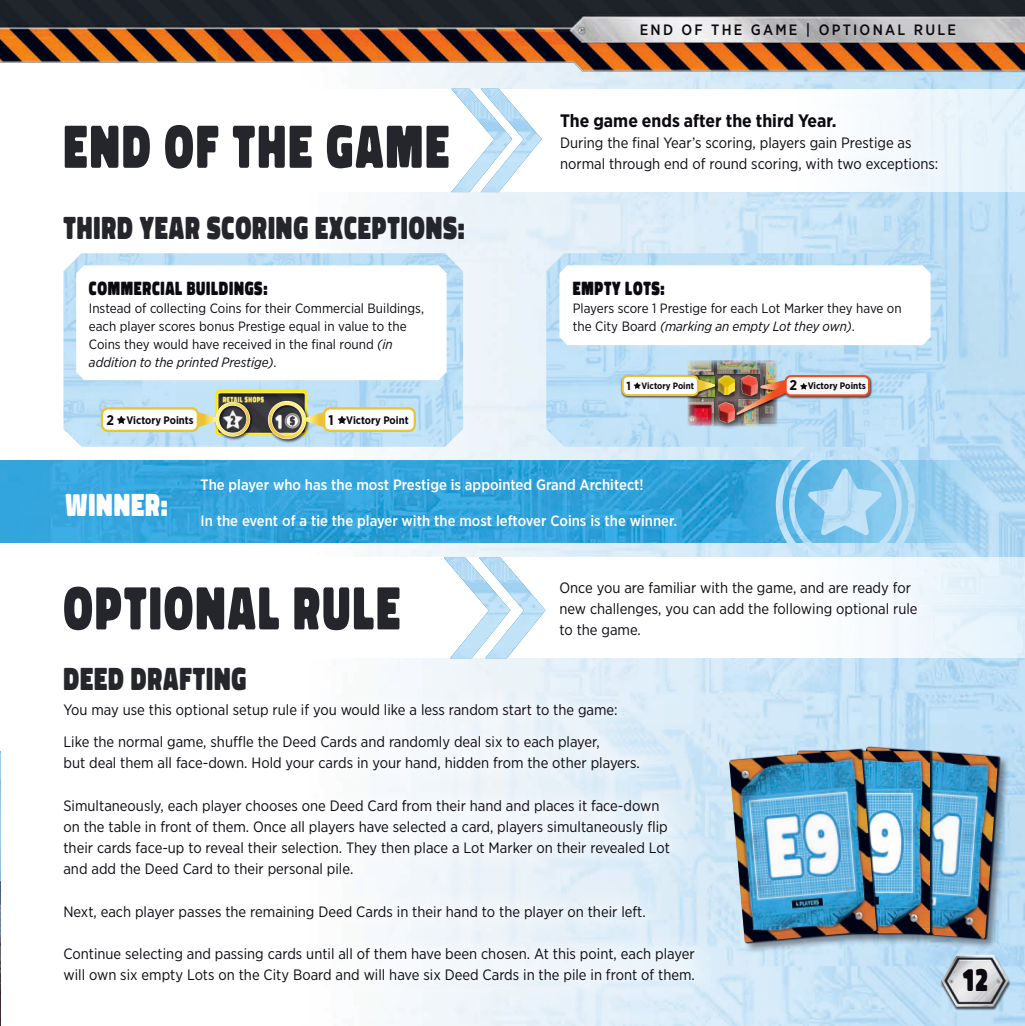
<style>
.page{position:relative;width:1025px;height:1026px;background:#fff}
.page>*{position:absolute;margin:0;border:0;box-sizing:border-box;transform-origin:0 0}
.t1{font:57px "Spot";letter-spacing:.04em;color:#24262b;scale:.96 1}
.t2{font:30px "Spot";letter-spacing:.03em;color:#24262b}
.t3{font:30px "Spot";letter-spacing:.03em;color:#fff}
.t4{font:30px "Spot";color:#0c0910}
.t5{font:18px "Spot";letter-spacing:.04em;color:#0c0910}
.t6{font:700 18px "Gotham Narrow";color:#0c0910}
.t7{font:15px/21px "Gotham Narrow";color:#0c0910}
.t8{font:500 15px "Gotham Narrow";color:#fff}
.t9{font:500 15px "Gotham Narrow";letter-spacing:.15em;color:#0c0910}
.t10{font:13.5px/18px "Gotham Narrow";color:#0c0910}
.t11{font:700 10.8px "Gotham Narrow";color:#0c0910}
.t12{font:700 9.45px "Gotham Narrow";color:#0c0910}
.t13{font:700 9.15px "Gotham Narrow";color:#0c0910}
.s1{font-style:italic}
.s2{font-size:13.95px}
.s3{font-size:11.7px}
.s4{font-size:14.1px}
</style>
<div class="page">
<img style="left:1px;top:71px;width:1024px;height:954px">
<div style="left:939px;top:954px;width:71px;height:56px;background:#0c0910;opacity:.75"></div>
<img style="left:941px;top:953px;width:68px;height:61px">
<img style="left:0;top:0;width:1025px;height:71px">
<img style="left:0;top:461px;width:1025px;height:81px">
<img style="left:776px;top:446px;width:139px;height:111px">
<img style="left:789px;top:448px;width:112px;height:109px">
<div style="left:0;top:89px;width:1025px;height:103px;background:#fff"></div>
<svg style="left:1px;top:557px;width:1024px;height:101px"></svg>
<svg style="left:512px;top:104px;width:30px;height:72px"></svg>
<img style="left:451px;top:89px;width:61px;height:103px">
<img style="left:63px;top:253px;width:400px;height:193px">
<img style="left:546px;top:253px;width:400px;height:193px">
<svg style="left:510px;top:557px;width:35px;height:89px"></svg>
<img style="left:444px;top:557px;width:66px;height:89px">
<img style="left:216px;top:391px;width:91px;height:44px">
<img style="left:213px;top:399px;width:42px;height:42px">
<div style="left:215px;top:402px;width:35px;height:34px;border:4px solid #fff;border-radius:50%"></div>
<div style="left:216px;top:402px;width:34px;height:34px;border:3px solid #fff;border-radius:50%"></div>
<svg style="left:199px;top:412px;width:20px;height:15px"></svg>
<div style="left:102px;top:408px;width:96px;height:23px;background:#fff;border-radius:6px"></div>
<div style="left:101px;top:407px;width:98px;height:25px;border:2px solid #ecc334;border-radius:6px"></div>
<svg style="left:117px;top:415px;width:9px;height:9px"></svg>
<svg style="left:262px;top:395px;width:62px;height:49px"></svg>
<div style="left:324px;top:408px;width:91px;height:23px;background:#fff;border-radius:6px"></div>
<div style="left:323px;top:407px;width:93px;height:25px;border:2px solid #ecc334;border-radius:6px"></div>
<svg style="left:338px;top:415px;width:8px;height:9px"></svg>
<div style="left:728px;top:745px;width:282px;height:208px;background:#0c0910;opacity:.45"></div>
<img style="left:852px;top:745px;width:149px;height:195px">
<img style="left:879px;top:747px;width:119px;height:191px">
<img style="left:879px;top:749px;width:54px;height:186px">
<img style="left:879px;top:751px;width:51px;height:182px">
<img style="left:728px;top:747px;width:151px;height:196px">
<img style="left:729px;top:749px;width:147px;height:193px">
<img style="left:721px;top:360px;width:33px;height:8px">
<img style="left:688px;top:404px;width:23px;height:22px">
<img style="left:688px;top:400px;width:10px;height:4px">
<img style="left:745px;top:422px;width:32px;height:4px">
<img style="left:688px;top:360px;width:33px;height:13px">
<img style="left:754px;top:360px;width:7px;height:8px">
<img style="left:761px;top:360px;width:16px;height:13px">
<img style="left:710px;top:368px;width:23px;height:7px">
<img style="left:711px;top:422px;width:34px;height:6px">
<img style="left:620px;top:373px;width:99px;height:27px">
<div style="left:623px;top:376px;width:75px;height:19px;background:#fff;border-radius:5px"></div>
<div style="left:622px;top:375px;width:77px;height:21px;border:2px solid #ecc334;border-radius:5px"></div>
<svg style="left:633px;top:382px;width:8px;height:7px"></svg>
<img style="left:733px;top:368px;width:35px;height:7px">
<img style="left:734px;top:373px;width:139px;height:45px">
<img style="left:698px;top:375px;width:88px;height:47px">
<div style="left:785px;top:376px;width:84px;height:19px;background:#f7f7f7;border-radius:5px"></div>
<div style="left:784px;top:375px;width:86px;height:21px;border:2px solid #f24a21;border-radius:5px"></div>
<svg style="left:800px;top:383px;width:7px;height:6px"></svg>
<div style="left:74px;top:259px;width:376px;height:132px;background:#fff"></div>
<svg style="left:558px;top:259px;width:370px;height:95px"></svg>
<div style="left:546px;top:92px;width:418px;height:100px;background:#fff;opacity:.46"></div>
<div style="left:546px;top:560px;width:399px;height:98px;background:#fff"></div>
<svg style="left:49px;top:646px;width:672px;height:357px"></svg>
<h1 class="t1" style="left:63px;top:120px;width:403px">END OF THE GAME</h1>
<h2 class="t2" style="left:63px;top:214px;width:403px">THIRD YEAR SCORING EXCEPTIONS:</h2>
<p class="t5" style="left:89px;top:280px;width:180px">COMMERCIAL BUILDINGS:</p>
<p class="t10" style="left:89px;top:299px;width:336px">Instead of collecting Coins for their Commercial Buildings, each player scores bonus Prestige equal in value to the Coins they would have received in the final round <span class="s1">(in addition to the printed Prestige)</span>.</p>
<p class="t11" style="left:106px;top:413px;width:89px"><span class="s2">2</span> Victory Points</p>
<p class="t11" style="left:329px;top:413px;width:82px"><span class="s2">1</span> Victory Point</p>
<p class="t9" style="left:640px;top:20px;width:318px">END OF THE GAME | OPTIONAL RULE</p>
<p class="t6" style="left:560px;top:109px;width:278px">The game ends after the third Year.</p>
<p class="t7" style="left:560px;top:132px;width:380px">During the final Year’s scoring, players gain Prestige as normal through end of round scoring, with two exceptions:</p>
<p class="t5" style="left:573px;top:280px;width:93px">EMPTY LOTS:</p>
<p class="t10" style="left:573px;top:299px;width:330px">Players score 1 Prestige for each Lot Marker they have on the City Board <span class="s1">(marking an empty Lot they own)</span>.</p>
<p class="t13" style="left:626px;top:380px;width:69px"><span class="s3">1</span> Victory Point</p>
<p class="t12" style="left:789px;top:380px;width:78px"><span class="s4">2</span> Victory Points</p>
<h2 class="t3" style="left:65px;top:490px;width:104px">WINNER:</h2>
<p class="t8" style="left:201px;top:475px;width:445px">The player who has the most Prestige is appointed Grand Architect!</p>
<p class="t8" style="left:201px;top:511px;width:478px">In the event of a tie the player with the most leftover Coins is the winner.</p>
<h1 class="t1" style="left:63px;top:581px;width:352px">OPTIONAL RULE</h1>
<p class="t7" style="left:559px;top:576px;width:360px">Once you are familiar with the game, and are ready for new challenges, you can add the following optional rule to the game.</p>
<h2 class="t2" style="left:63px;top:665px;width:184px">DEED DRAFTING</h2>
<p class="t7" style="left:63px;top:693px;width:556px;line-height:32px">You may use this optional setup rule if you would like a less random start to the game:<br>Like the normal game, shuffle the Deed Cards and randomly deal six to each player,</p>
<p class="t7" style="left:63px;top:752px;width:578px">but deal them all face-down. Hold your cards in your hand, hidden from the other players.</p>
<p class="t7" style="left:63px;top:794px;width:608px">Simultaneously, each player chooses one Deed Card from their hand and places it face-down on the table in front of them. Once all players have selected a card, players simultaneously flip their cards face-up to reveal their selection. They then place a Lot Marker on their revealed Lot and add the Deed Card to their personal pile.</p>
<p class="t7" style="left:63px;top:900px;width:584px">Next, each player passes the remaining Deed Cards in their hand to the player on their left.</p>
<p class="t7" style="left:63px;top:943px;width:633px">Continue selecting and passing cards until all of them have been chosen. At this point, each player will own six empty Lots on the City Board and will have six Deed Cards in the pile in front of them.</p>
<h2 class="t4" style="left:962px;top:966px;width:28px">12</h2>
</div>
